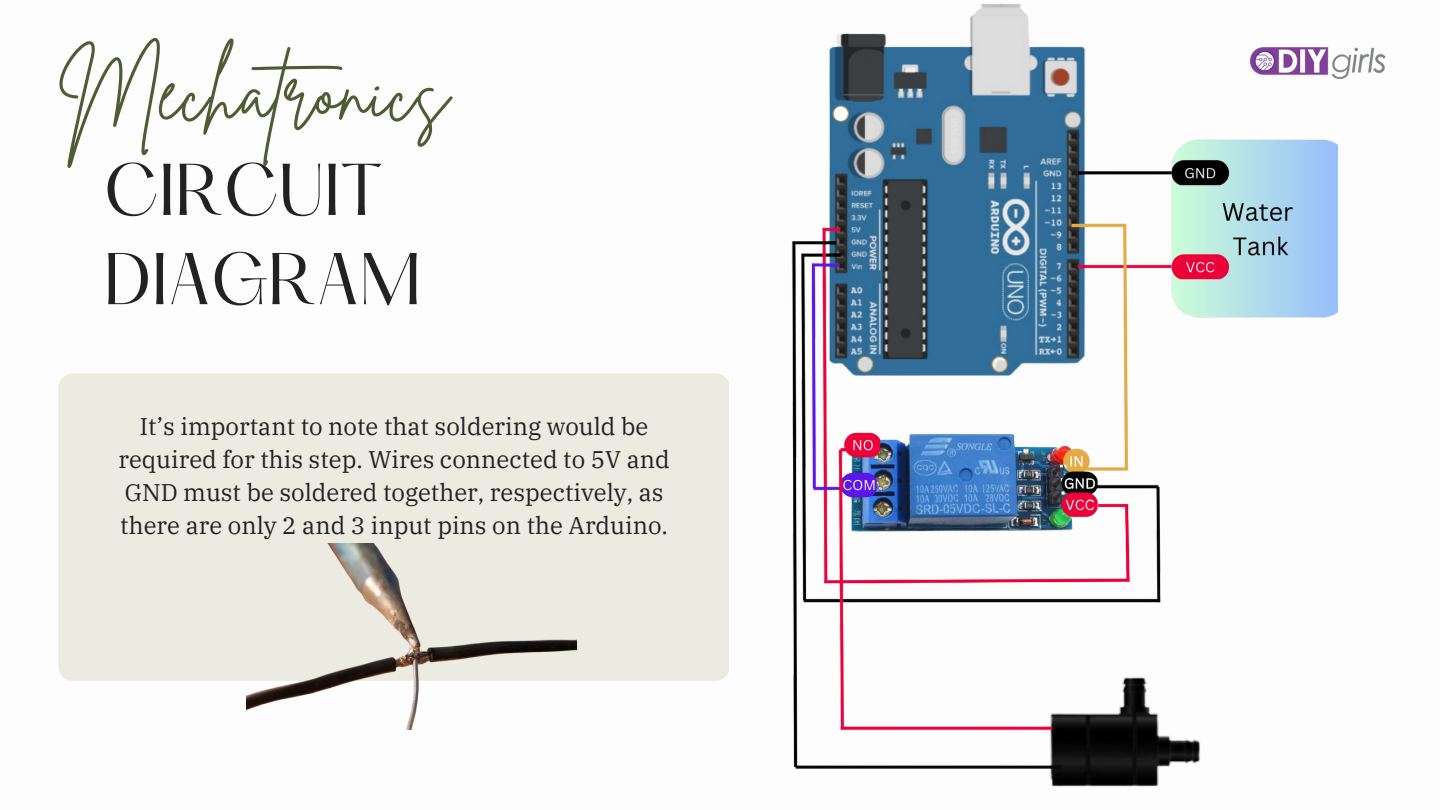
<style>
.page{position:relative;width:1440px;height:810px;background:#fff}
.page>*{position:absolute;margin:0;border:0;box-sizing:border-box;transform-origin:0 0}
.t1{font:81px "Brittany Signature";color:#4f5b32}
.t2{font:64px/89.2px "Hatton";color:#222}
.t3{font:24px/33px "IBM Plex Serif";color:#222;text-align:center}
</style>
<div class="page">
<img style="left:791px;top:3px;width:546px;height:784px">
<div style="left:58px;top:374px;width:671px;height:307px;background:#ecebe2;border-radius:14px"></div>
<img style="left:246px;top:543px;width:330px;height:186px">
<img style="left:1248px;top:45px;width:138px;height:36px">
<h1 class="t1" style="left:58px;top:38px;width:392px">Mechatronics</h1>
<h2 class="t2" style="left:104px;top:152px;width:319px">CIRCUIT<br>DIAGRAM</h2>
<p class="t3" style="left:118px;top:409px;width:553px">It’s important to note that soldering would be required for this step. Wires connected to 5V and GND must be soldered together, respectively, as there are only 2 and 3 input pins on the Arduino.</p>
</div>
